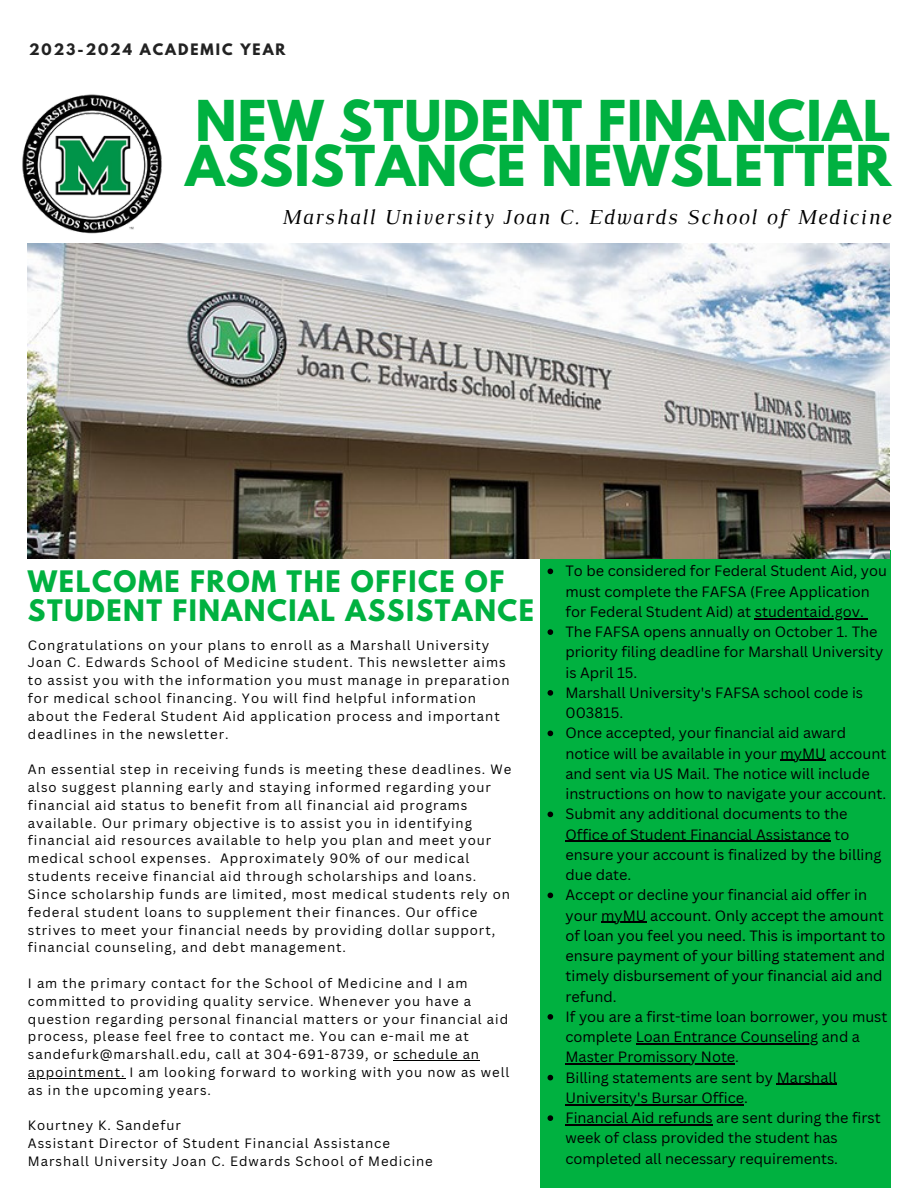
<style>
.page{position:relative;width:918px;height:1188px;background:#fff}
.page>*{position:absolute;margin:0;border:0;box-sizing:border-box;transform-origin:0 0}
.t1{font:700 49.95px/45px "League Spartan";letter-spacing:.02em;color:#00b140}
.t2{font:700 26.25px/29.2px "League Spartan";letter-spacing:.06em;color:#00b140}
.t3{font:italic 21.75px "Luthier";letter-spacing:.07em;color:#000}
.t4{font:14.55px/20.2px "Canva Sans";color:#000}
.t5{font:700 13.95px "League Spartan";letter-spacing:.14em;color:#222}
.t6{font:13.2px/17.9px "Canva Sans";letter-spacing:.07em;color:#000}
</style>
<div class="page">
<div style="left:541px;top:551px;width:350px;height:637px;background:#00b140"></div>
<img style="left:28px;top:243px;width:862px;height:315px">
<img style="left:22px;top:94px;width:156px;height:157px">
<hr style="left:393px;top:1060px;width:87px;height:1px;background:#000">
<hr style="left:28px;top:1078px;width:97px;height:1px;background:#000">
<svg style="left:548px;top:569px;width:5px;height:5px"></svg>
<hr style="left:755px;top:618px;width:109px;height:1px;background:#000">
<svg style="left:548px;top:629px;width:5px;height:6px"></svg>
<svg style="left:548px;top:690px;width:5px;height:6px"></svg>
<svg style="left:548px;top:731px;width:5px;height:5px"></svg>
<hr style="left:780px;top:760px;width:46px;height:1px;background:#000">
<svg style="left:548px;top:812px;width:5px;height:5px"></svg>
<hr style="left:566px;top:841px;width:265px;height:1px;background:#000">
<svg style="left:548px;top:893px;width:5px;height:5px"></svg>
<hr style="left:601px;top:922px;width:46px;height:1px;background:#000">
<svg style="left:548px;top:1014px;width:5px;height:6px"></svg>
<hr style="left:636px;top:1043px;width:182px;height:1px;background:#000">
<hr style="left:566px;top:1064px;width:169px;height:1px;background:#000">
<svg style="left:548px;top:1075px;width:5px;height:5px"></svg>
<hr style="left:777px;top:1084px;width:60px;height:1px;background:#000">
<hr style="left:566px;top:1104px;width:178px;height:1px;background:#000">
<svg style="left:548px;top:1115px;width:5px;height:6px"></svg>
<hr style="left:566px;top:1124px;width:147px;height:1px;background:#000">
<p class="t5" style="left:29px;top:42px;width:258px">2023-2024 ACADEMIC YEAR</p>
<h1 class="t1" style="left:185px;top:105px;width:707px">NEW STUDENT FINANCIAL<br>ASSISTANCE NEWSLETTER</h1>
<h3 class="t3" style="left:281px;top:209px;width:611px">Marshall University Joan C. Edwards School of Medicine</h3>
<h2 class="t2" style="left:28px;top:570px;width:508px">WELCOME FROM THE OFFICE OF<br>STUDENT FINANCIAL ASSISTANCE</h2>
<p class="t4" style="left:566px;top:561px;width:323px">To be considered for Federal Student Aid, you must complete the FAFSA (Free Application for Federal Student Aid) at studentaid.gov.<br>The FAFSA opens annually on October 1. The priority filing deadline for Marshall University is April 15.<br>Marshall University's FAFSA school code is 003815.<br>Once accepted, your financial aid award notice will be available in your myMU account and sent via US Mail. The notice will include instructions on how to navigate your account.<br>Submit any additional documents to the Office of Student Financial Assistance to ensure your account is finalized by the billing due date.<br>Accept or decline your financial aid offer in your myMU account. Only accept the amount of loan you feel you need. This is important to ensure payment of your billing statement and timely disbursement of your financial aid and refund.<br>If you are a first-time loan borrower, you must complete Loan Entrance Counseling and a Master Promissory Note.<br>Billing statements are sent by Marshall University's Bursar Office.<br>Financial Aid refunds are sent during the first week of class provided the student has completed all necessary requirements.</p>
<p class="t6" style="left:28px;top:635px;width:483px">Congratulations on your plans to enroll as a Marshall University Joan C. Edwards School of Medicine student. This newsletter aims to assist you with the information you must manage in preparation for medical school financing. You will find helpful information about the Federal Student Aid application process and important deadlines in the newsletter.</p>
<p class="t6" style="left:28px;top:760px;width:485px">An essential step in receiving funds is meeting these deadlines. We also suggest planning early and staying informed regarding your financial aid status to benefit from all financial aid programs available. Our primary objective is to assist you in identifying financial aid resources available to help you plan and meet your medical school expenses. Approximately 90% of our medical students receive financial aid through scholarships and loans.<br>Since scholarship funds are limited, most medical students rely on federal student loans to supplement their finances. Our office strives to meet your financial needs by providing dollar support, financial counseling, and debt management.</p>
<p class="t6" style="left:28px;top:974px;width:483px">I am the primary contact for the School of Medicine and I am committed to providing quality service. Whenever you have a question regarding personal financial matters or your financial aid process, please feel free to contact me. You can e-mail me at sandefurk@marshall.edu, call at 304-691-8739, or schedule an appointment. I am looking forward to working with you now as well as in the upcoming years.</p>
<p class="t6" style="left:28px;top:1116px;width:406px">Kourtney K. Sandefur<br>Assistant Director of Student Financial Assistance<br>Marshall University Joan C. Edwards School of Medicine</p>
</div>
